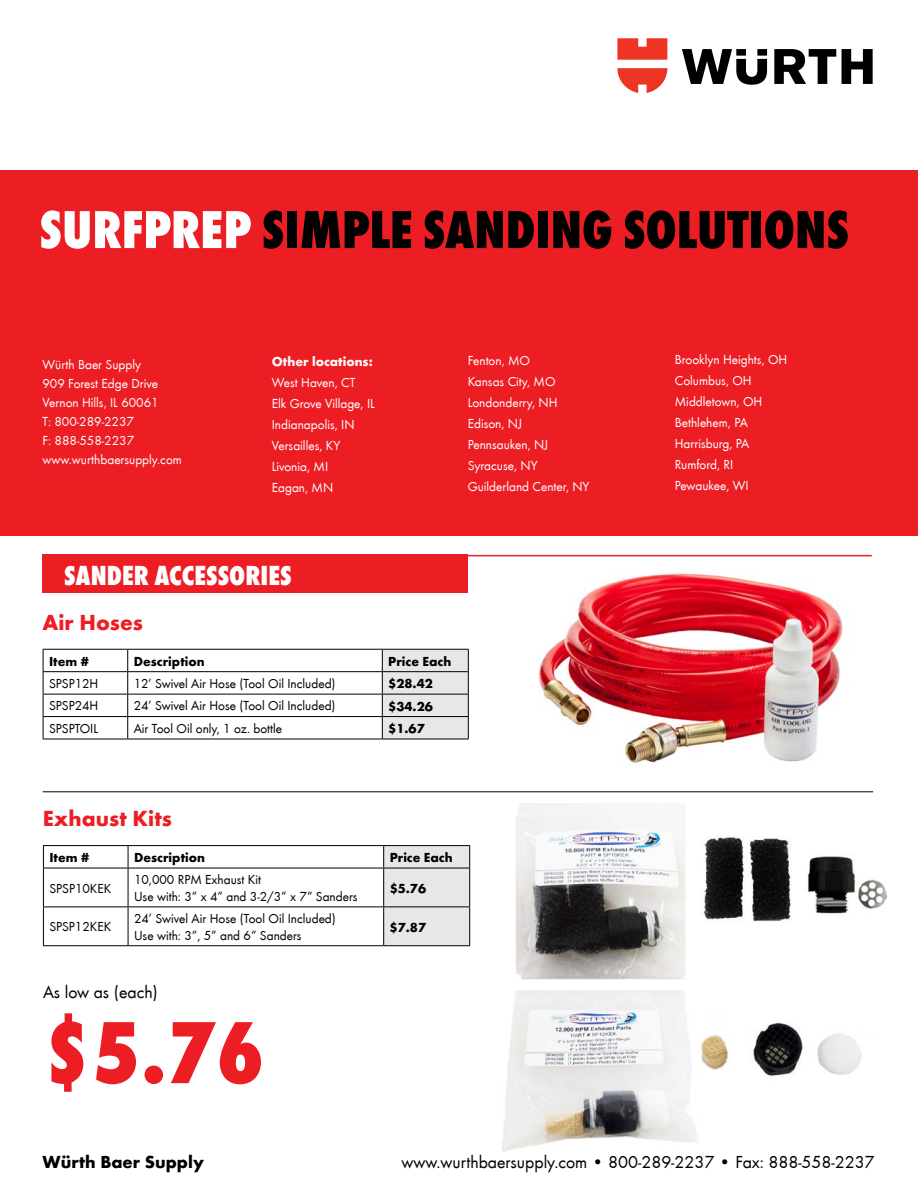
<style>
.page{position:relative;width:918px;height:1188px;background:#fff}
.page>*{position:absolute;margin:0;border:0;box-sizing:border-box;transform-origin:0 0}
.t1{font:800 condensed 91.5px "Wuerth";color:#ed1d24}
.t2{font:800 condensed 55.5px "Wuerth";color:#000}
.t3{font:800 condensed 28.5px "Wuerth";color:#fff}
.t4{font:700 22.5px "Wuerth";color:#ed1d24}
.t5{font:18px "Wuerth";color:#000}
.t6{font:700 18px "Wuerth";color:#000}
.t7{font:13.5px/21px "Wuerth";color:#fff}
.t8{font:13.5px/16.5px "Wuerth";color:#000}
.t9{font:700 13.5px "Wuerth";color:#000}
.t10{font:700 13.5px "Wuerth";color:#fff}
.s1{color:#fff}
</style>
<div class="page">
<div style="left:0;top:170px;width:918px;height:366px;background:#ed1d24"></div>
<svg style="left:682px;top:49px;width:191px;height:36px"></svg>
<svg style="left:617px;top:38px;width:50px;height:55px"></svg>
<div style="left:43px;top:555px;width:425px;height:38px;background:#ed1d24"></div>
<hr style="left:436px;top:555px;width:436px;height:1px;background:#ed1d24">
<hr style="left:43px;top:649px;width:85px;height:1px;background:#000">
<hr style="left:128px;top:649px;width:254px;height:1px;background:#000">
<hr style="left:43px;top:671px;width:85px;height:1px;background:#000">
<hr style="left:128px;top:671px;width:254px;height:1px;background:#000">
<hr style="left:43px;top:694px;width:85px;height:1px;background:#000">
<hr style="left:128px;top:694px;width:254px;height:1px;background:#000">
<hr style="left:43px;top:716px;width:85px;height:1px;background:#000">
<svg style="left:43px;top:650px;width:1px;height:89px"></svg>
<hr style="left:128px;top:716px;width:254px;height:1px;background:#000">
<svg style="left:127px;top:650px;width:1px;height:89px"></svg>
<svg style="left:382px;top:649px;width:87px;height:90px;background:#d6d7d8"></svg>
<hr style="left:43px;top:739px;width:85px;height:1px;background:#000">
<hr style="left:128px;top:739px;width:254px;height:1px;background:#000">
<hr style="left:382px;top:739px;width:87px;height:1px;background:#000">
<img style="left:538px;top:573px;width:305px;height:193px">
<hr style="left:43px;top:845px;width:85px;height:1px;background:#000">
<svg style="left:43px;top:846px;width:1px;height:22px"></svg>
<hr style="left:128px;top:845px;width:256px;height:1px;background:#000">
<svg style="left:128px;top:846px;width:1px;height:22px"></svg>
<hr style="left:384px;top:845px;width:86px;height:1px;background:#000">
<div style="left:383px;top:846px;width:87px;height:99px;background:#e6e7e8"></div>
<hr style="left:43px;top:868px;width:85px;height:1px;background:#000">
<hr style="left:43px;top:868px;width:1px;height:39px;background:#000">
<hr style="left:128px;top:868px;width:256px;height:1px;background:#000">
<hr style="left:128px;top:868px;width:1px;height:39px;background:#000">
<hr style="left:384px;top:868px;width:86px;height:1px;background:#000">
<hr style="left:383px;top:868px;width:1px;height:39px;background:#000">
<hr style="left:469px;top:868px;width:1px;height:39px;background:#000">
<hr style="left:43px;top:907px;width:85px;height:1px;background:#000">
<hr style="left:43px;top:907px;width:1px;height:38px;background:#000">
<hr style="left:128px;top:907px;width:256px;height:1px;background:#000">
<hr style="left:128px;top:907px;width:1px;height:38px;background:#000">
<hr style="left:384px;top:907px;width:86px;height:1px;background:#000">
<hr style="left:383px;top:907px;width:1px;height:38px;background:#000">
<hr style="left:469px;top:907px;width:1px;height:38px;background:#000">
<hr style="left:43px;top:945px;width:85px;height:1px;background:#000">
<hr style="left:128px;top:945px;width:256px;height:1px;background:#000">
<hr style="left:384px;top:945px;width:86px;height:1px;background:#000">
<hr style="left:43px;top:791px;width:830px;height:1px;background:#000">
<img style="left:502px;top:990px;width:359px;height:161px">
<img style="left:515px;top:803px;width:372px;height:177px">
<h2 class="t2" style="left:40px;top:190px;width:811px"><span class="s1">SURFPREP</span> SIMPLE SANDING SOLUTIONS</h2>
<p class="t7" style="left:43px;top:354px;width:141px;line-height:19.2px">Würth Baer Supply<br>909 Forest Edge Drive<br>Vernon Hills, IL 60061<br>T: 800-289-2237<br>F: 888-558-2237 www.wurthbaersupply.com</p>
<p class="t10" style="left:272px;top:351px;width:103px">Other locations:</p>
<p class="t7" style="left:272px;top:371px;width:105px">West Haven, CT<br>Elk Grove Village, IL<br>Indianapolis, IN<br>Versailles, KY<br>Livonia, MI<br>Eagan, MN</p>
<p class="t7" style="left:468px;top:350px;width:123px">Fenton, MO<br>Kansas City, MO<br>Londonderry, NH<br>Edison, NJ<br>Pennsauken, NJ<br>Syracuse, NY<br>Guilderland Center, NY</p>
<p class="t7" style="left:675px;top:349px;width:114px">Brooklyn Heights, OH<br>Columbus, OH<br>Middletown, OH<br>Bethlehem, PA<br>Harrisburg, PA<br>Rumford, RI<br>Pewaukee, WI</p>
<h3 class="t3" style="left:64px;top:556px;width:229px">SANDER ACCESSORIES</h3>
<h3 class="t4" style="left:43px;top:605px;width:102px">Air Hoses</h3>
<p class="t9" style="left:49px;top:651px;width:41px">Item #</p>
<p class="t9" style="left:134px;top:651px;width:73px">Description</p>
<p class="t9" style="left:388px;top:651px;width:65px">Price Each</p>
<p class="t8" style="left:49px;top:675px;width:51px">SPSP12H</p>
<p class="t8" style="left:134px;top:675px;width:203px">12’ Swivel Air Hose (Tool Oil Included)</p>
<p class="t9" style="left:388px;top:674px;width:46px">$28.42</p>
<p class="t8" style="left:49px;top:697px;width:51px">SPSP24H</p>
<p class="t8" style="left:134px;top:697px;width:203px">24’ Swivel Air Hose (Tool Oil Included)</p>
<p class="t9" style="left:388px;top:696px;width:46px">$34.26</p>
<p class="t8" style="left:49px;top:719px;width:50px">SPSPTOIL</p>
<p class="t8" style="left:134px;top:719px;width:150px">Air Tool Oil only, 1 oz. bottle</p>
<p class="t9" style="left:388px;top:719px;width:38px">$1.67</p>
<h3 class="t4" style="left:43px;top:802px;width:131px">Exhaust Kits</h3>
<p class="t9" style="left:49px;top:848px;width:41px">Item #</p>
<p class="t9" style="left:134px;top:848px;width:73px">Description</p>
<p class="t9" style="left:390px;top:848px;width:65px">Price Each</p>
<p class="t8" style="left:49px;top:879px;width:63px">SPSP10KEK</p>
<p class="t8" style="left:134px;top:871px;width:225px">10,000 RPM Exhaust Kit<br>Use with: 3” x 4” and 3-2/3” x 7” Sanders</p>
<p class="t9" style="left:390px;top:878px;width:38px">$5.76</p>
<p class="t8" style="left:49px;top:918px;width:63px">SPSP12KEK</p>
<p class="t8" style="left:134px;top:910px;width:203px">24’ Swivel Air Hose (Tool Oil Included)<br>Use with: 3”, 5” and 6” Sanders</p>
<p class="t9" style="left:390px;top:917px;width:38px">$7.87</p>
<h3 class="t5" style="left:43px;top:979px;width:116px">As low as (each)</h3>
<h1 class="t1" style="left:43px;top:988px;width:223px">$5.76</h1>
<h3 class="t6" style="left:43px;top:1149px;width:163px">Würth Baer Supply</h3>
<h3 class="t5" style="left:401px;top:1150px;width:475px">www.wurthbaersupply.com • 800-289-2237 • Fax: 888-558-2237</h3>
</div>
